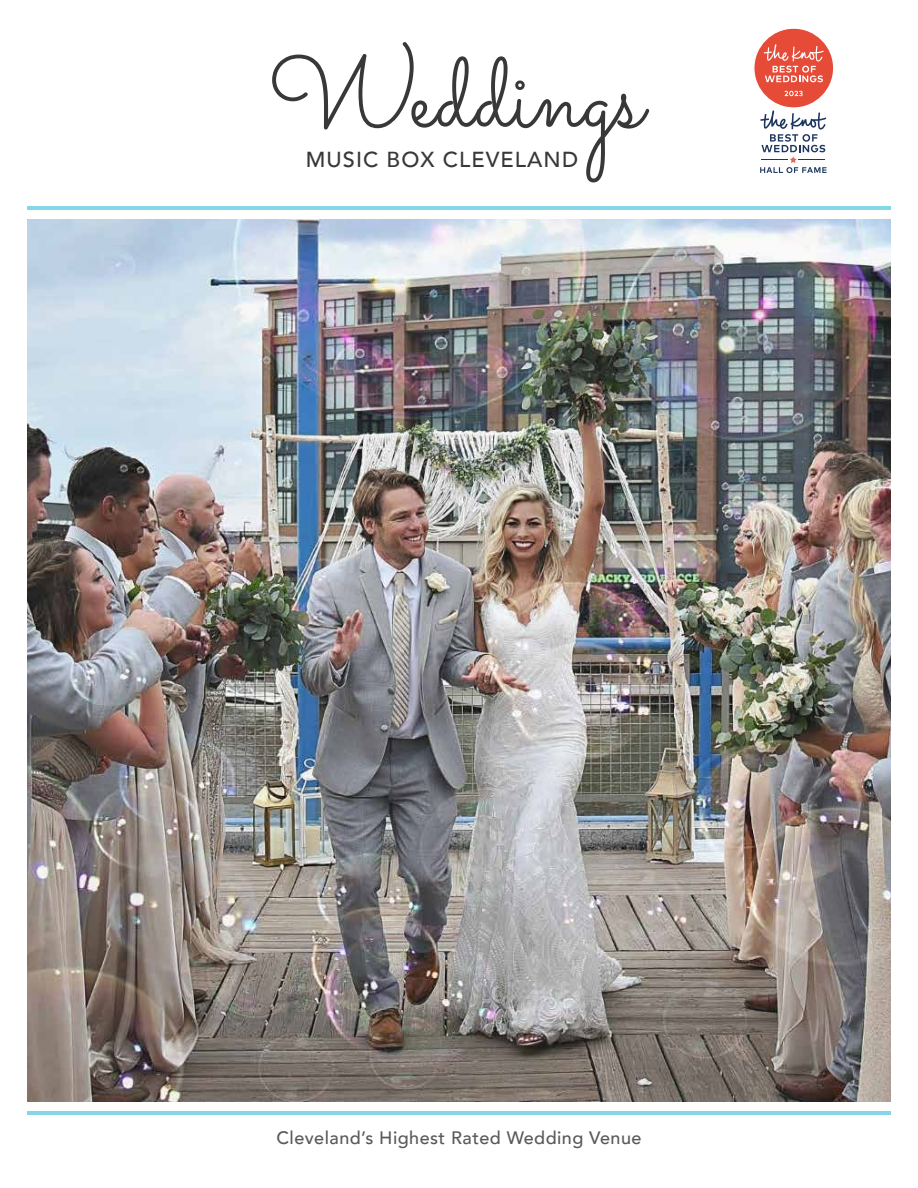
<style>
.page{position:relative;width:918px;height:1188px;background:#fff}
.page>*{position:absolute;margin:0;border:0;box-sizing:border-box;transform-origin:0 0}
.t1{font:106.5px "Sacramento";color:#383839}
.t2{font:500 21.75px "Avenir";letter-spacing:.05em;color:#383839}
.t3{font:500 18px "Avenir";letter-spacing:.025em;color:#58595b}
</style>
<div class="page">
<img style="left:27px;top:219px;width:864px;height:882px">
<hr style="left:27px;top:1111px;width:864px;height:3px;background:#50c6dd">
<hr style="left:27px;top:206px;width:864px;height:3px;background:#50c6dd">
<svg style="left:754px;top:28px;width:79px;height:145px"></svg>
<h1 class="t1" style="left:268px;top:27px;width:377px">Weddings</h1>
<p class="t2" style="left:306px;top:141px;width:274px">MUSIC BOX CLEVELAND</p>
<p class="t3" style="left:277px;top:1123px;width:366px">Cleveland’s Highest Rated Wedding Venue</p>
</div>
